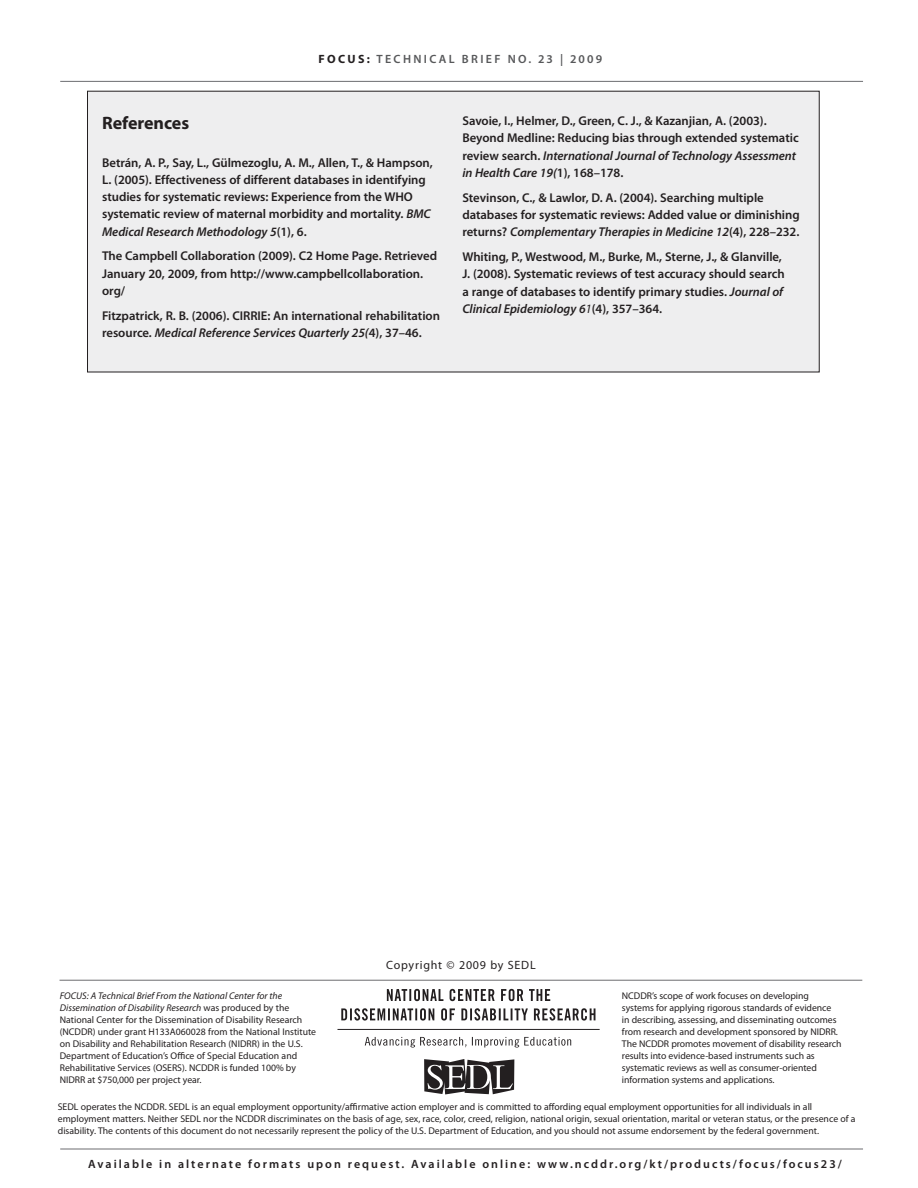
<style>
.page{position:relative;width:918px;height:1188px;background:#fff}
.page>*{position:absolute;margin:0;border:0;box-sizing:border-box;transform-origin:0 0}
.t1{font:700 18px "Myriad Pro";letter-spacing:-.005em;color:#231f20}
.t2{font:600 12.75px/17.2px "Myriad Pro";letter-spacing:-.005em;color:#231f20}
.t3{font:600 12px "Myriad Pro";letter-spacing:.17em;color:#231f20}
.t4{font:600 12px "Myriad Pro";letter-spacing:.195em;color:#57585a}
.t5{font:12px "Myriad Pro";letter-spacing:.065em;color:#231f20}
.t6{font:9.75px/12px "Myriad Pro";color:#231f20}
.s1{font-weight:700;color:#231f20}
.s2{font-style:italic}
.s3{font-weight:400;font-style:italic}
</style>
<div class="page">
<hr style="left:60px;top:980px;width:802px;height:1px;background:#6c6d70">
<hr style="left:60px;top:1149px;width:803px;height:1px;background:#6c6d70">
<hr style="left:338px;top:1029px;width:262px;height:1px;background:#231f20">
<hr style="left:60px;top:81px;width:803px;height:1px;background:#6c6d70">
<div style="left:88px;top:91px;width:731px;height:281px;background:#eeeeef"></div>
<svg style="left:424px;top:1059px;width:90px;height:35px"></svg>
<svg style="left:365px;top:1037px;width:206px;height:11px"></svg>
<svg style="left:341px;top:1008px;width:255px;height:13px"></svg>
<svg style="left:387px;top:989px;width:163px;height:12px"></svg>
<p class="t4" style="left:318px;top:51px;width:285px"><span class="s1">FOCUS:</span> TECHNICAL BRIEF NO. 23 | 2009</p>
<h2 class="t1" style="left:102px;top:111px;width:89px">References</h2>
<p class="t2" style="left:102px;top:153px;width:332px">Betrán, A. P., Say, L., Gülmezoglu, A. M., Allen, T., &amp; Hampson, L. (2005). Effectiveness of different databases in identifying studies for systematic reviews: Experience from the WHO systematic review of maternal morbidity and mortality. <span class="s2">BMC Medical Research Methodology 5</span>(1), 6.</p>
<p class="t2" style="left:102px;top:247px;width:337px">The Campbell Collaboration (2009). C2 Home Page. Retrieved<br>January 20, 2009, from http://www.campbellcollaboration. org/</p>
<p class="t2" style="left:102px;top:307px;width:339px">Fitzpatrick, R. B. (2006). CIRRIE: An international rehabilitation resource<span class="s2">. Medical Reference Services Quarterly 25(</span>4), 37–46.</p>
<p class="t2" style="left:462px;top:112px;width:338px">Savoie, I., Helmer, D., Green, C. J., &amp; Kazanjian, A. (2003).<br>Beyond Medline: Reducing bias through extended systematic review search. <span class="s2">International Journal of Technology Assessment in Health Care 19(</span>1), 168–178.</p>
<p class="t2" style="left:462px;top:189px;width:339px">Stevinson, C., &amp; Lawlor, D. A. (2004). Searching multiple databases for systematic reviews: Added value or diminishing returns? <span class="s2">Complementary Therapies in Medicine 12</span>(4), 228–232.</p>
<p class="t2" style="left:462px;top:248px;width:324px">Whiting, P., Westwood, M., Burke, M., Sterne, J., &amp; Glanville, J. (2008). Systematic reviews of test accuracy should search a range of databases to identify primary studies. <span class="s2">Journal of Clinical Epidemiology 6</span><span class="s3">1</span>(4), 357–364.</p>
<p class="t5" style="left:386px;top:957px;width:151px">Copyright © 2009 by SEDL</p>
<p class="t6" style="left:60px;top:989px;width:258px"><span class="s2">FOCUS: A Technical Brief From the National Center for the Dissemination of Disability Research</span> was produced by the National Center for the Dissemination of Disability Research (NCDDR) under grant H133A060028 from the National Institute on Disability and Rehabilitation Research (NIDRR) in the U.S.<br>Department of Education’s Office of Special Education and Rehabilitative Services (OSERS). NCDDR is funded 100% by NIDRR at $750,000 per project year.</p>
<p class="t6" style="left:622px;top:989px;width:221px">NCDDR’s scope of work focuses on developing systems for applying rigorous standards of evidence<br>in describing, assessing, and disseminating outcomes from research and development sponsored by NIDRR.<br>The NCDDR promotes movement of disability research results into evidence-based instruments such as systematic reviews as well as consumer-oriented information systems and applications.</p>
<p class="t6" style="left:58px;top:1101px;width:799px">SEDL operates the NCDDR. SEDL is an equal employment opportunity/affirmative action employer and is committed to affording equal employment opportunities for all individuals in all employment matters. Neither SEDL nor the NCDDR discriminates on the basis of age, sex, race, color, creed, religion, national origin, sexual orientation, marital or veteran status, or the presence of a disability. The contents of this document do not necessarily represent the policy of the U.S. Department of Education, and you should not assume endorsement by the federal government.</p>
<p class="t3" style="left:88px;top:1156px;width:755px">Available in alternate formats upon request. Available online: www.ncddr.org/kt/products/focus/focus23/</p>
</div>
